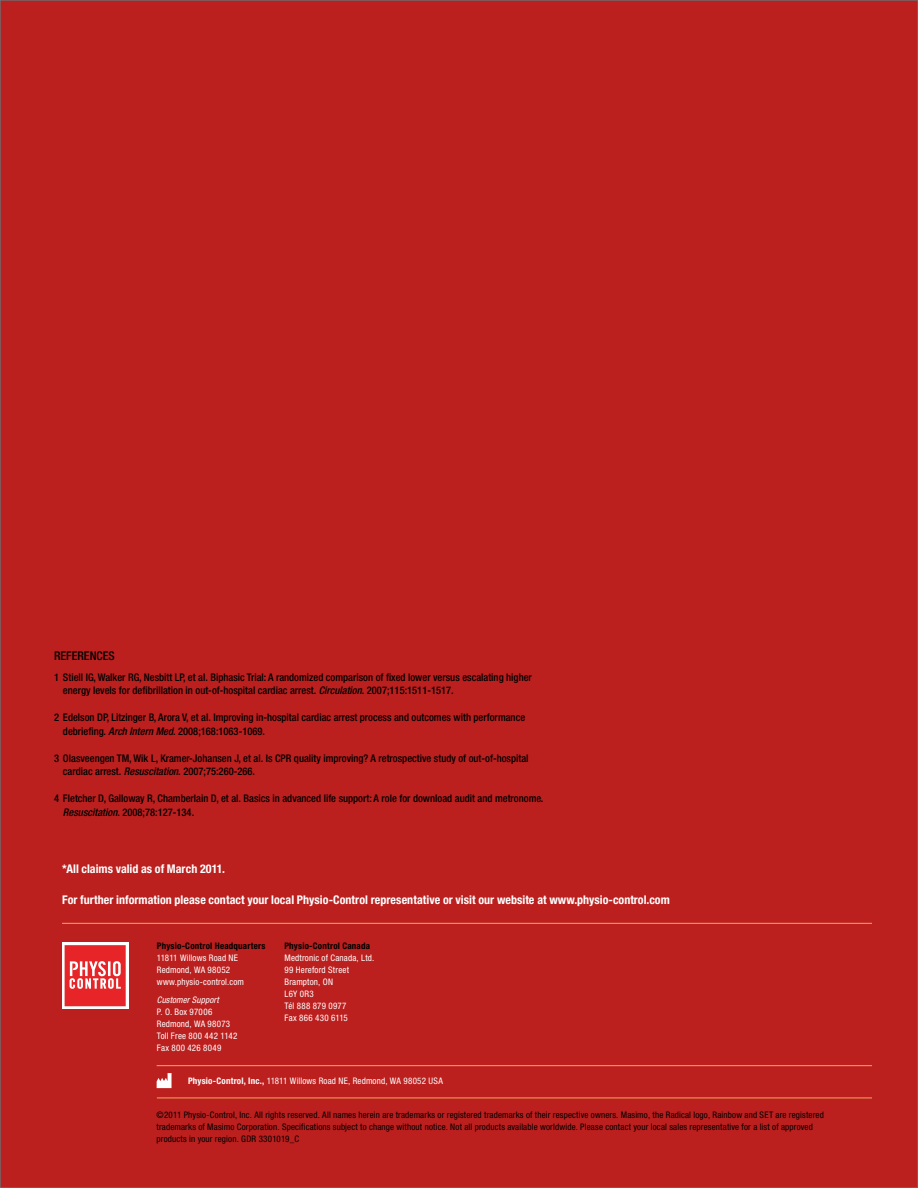
<style>
.page{position:relative;width:918px;height:1188px;background:#bb1f1e}
.page>*{position:absolute;margin:0;border:0;box-sizing:border-box;transform-origin:0 0}
.t1{font:700 condensed 12px "Helvetica Neue LT Pro";letter-spacing:.005em;color:#fff}
.t2{font:500 condensed 12px "Helvetica Neue LT Std";color:#000}
.t3{font:500 condensed 10.5px/13.5px "Helvetica Neue LT Std";color:#000}
.t4{font:condensed 9px/12px "Helvetica Neue LT Std";letter-spacing:.02em;color:#000}
.t5{font:condensed 9px/12px "Helvetica Neue LT Std";letter-spacing:.02em;color:#fff}
.t6{font:700 condensed 9px "Helvetica Neue LT Std";letter-spacing:.02em;color:#000}
.t7{font:700 condensed 9px "Helvetica Neue LT Pro";letter-spacing:.02em;color:#000}
.t8{font:italic condensed 9px "Helvetica Neue LT Std";letter-spacing:.015em;color:#fff}
.s1{font-style:italic}
.s2{font-weight:700}
</style>
<div class="page">
<svg style="left:62px;top:943px;width:66px;height:66px"></svg>
<svg style="left:65px;top:945px;width:61px;height:61px;background:#eb4c4f"></svg>
<hr style="left:157px;top:1098px;width:715px;height:1px;background:#f8a763">
<hr style="left:157px;top:1065px;width:715px;height:1px;background:#f8a763">
<hr style="left:62px;top:923px;width:810px;height:1px;background:#f8a763">
<svg style="left:157px;top:1073px;width:15px;height:15px"></svg>
<p class="t2" style="left:54px;top:649px;width:62px">REFERENCES</p>
<p class="t3" style="left:63px;top:670px;width:470px;text-indent:-9px">1 Stiell IG, Walker RG, Nesbitt LP, et al. Biphasic Trial: A randomized comparison of fixed lower versus escalating higher energy levels for defibrillation in out-of-hospital cardiac arrest. <span class="s1">Circulation</span>. 2007;115:1511-1517.</p>
<p class="t3" style="left:63px;top:711px;width:464px;text-indent:-9px">2 Edelson DP, Litzinger B, Arora V, et al. Improving in-hospital cardiac arrest process and outcomes with performance debriefing. <span class="s1">Arch Intern Med</span>. 2008;168:1063-1069.</p>
<p class="t3" style="left:63px;top:751px;width:467px;text-indent:-9px">3 Olasveengen TM, Wik L, Kramer-Johansen J, et al. Is CPR quality improving? A retrospective study of out-of-hospital cardiac arrest. <span class="s1">Resuscitation</span>. 2007;75:260-266.</p>
<p class="t3" style="left:63px;top:792px;width:482px;text-indent:-9px">4 Fletcher D, Galloway R, Chamberlain D, et al. Basics in advanced life support: A role for download audit and metronome.<br><span class="s1">Resuscitation</span>. 2008;78:127-134.</p>
<p class="t1" style="left:62px;top:862px;width:164px">*All claims valid as of March 2011.</p>
<p class="t1" style="left:62px;top:892px;width:609px">For further information please contact your local Physio-Control representative or visit our website at www.physio-control.com</p>
<p class="t7" style="left:284px;top:940px;width:87px">Physio-Control Canada</p>
<p class="t5" style="left:284px;top:952px;width:91px">Medtronic of Canada, Ltd.<br>99 Hereford Street<br>Brampton, ON<br>L6Y 0R3<br>Tél 888 879 0977<br>Fax 866 430 6115</p>
<p class="t6" style="left:157px;top:940px;width:110px">Physio-Control Headquarters</p>
<p class="t5" style="left:157px;top:951px;width:89px">11811 Willows Road NE<br>Redmond, WA 98052 www.physio-control.com</p>
<p class="t8" style="left:157px;top:994px;width:63px">Customer Support</p>
<p class="t5" style="left:157px;top:1005px;width:82px">P. O. Box 97006<br>Redmond, WA 98073<br>Toll Free 800 442 1142<br>Fax 800 426 8049</p>
<p class="t5" style="left:188px;top:1075px;width:256px"><span class="s2">Physio-Control, Inc.,</span> 11811 Willows Road NE, Redmond, WA 98052 USA</p>
<p class="t4" style="left:157px;top:1109px;width:669px">©2011 Physio-Control, Inc. All rights reserved. All names herein are trademarks or registered trademarks of their respective owners. Masimo, the Radical logo, Rainbow and SET are registered trademarks of Masimo Corporation. Specifications subject to change without notice. Not all products available worldwide. Please contact your local sales representative for a list of approved products in your region. GDR 3301019_C</p>
</div>
